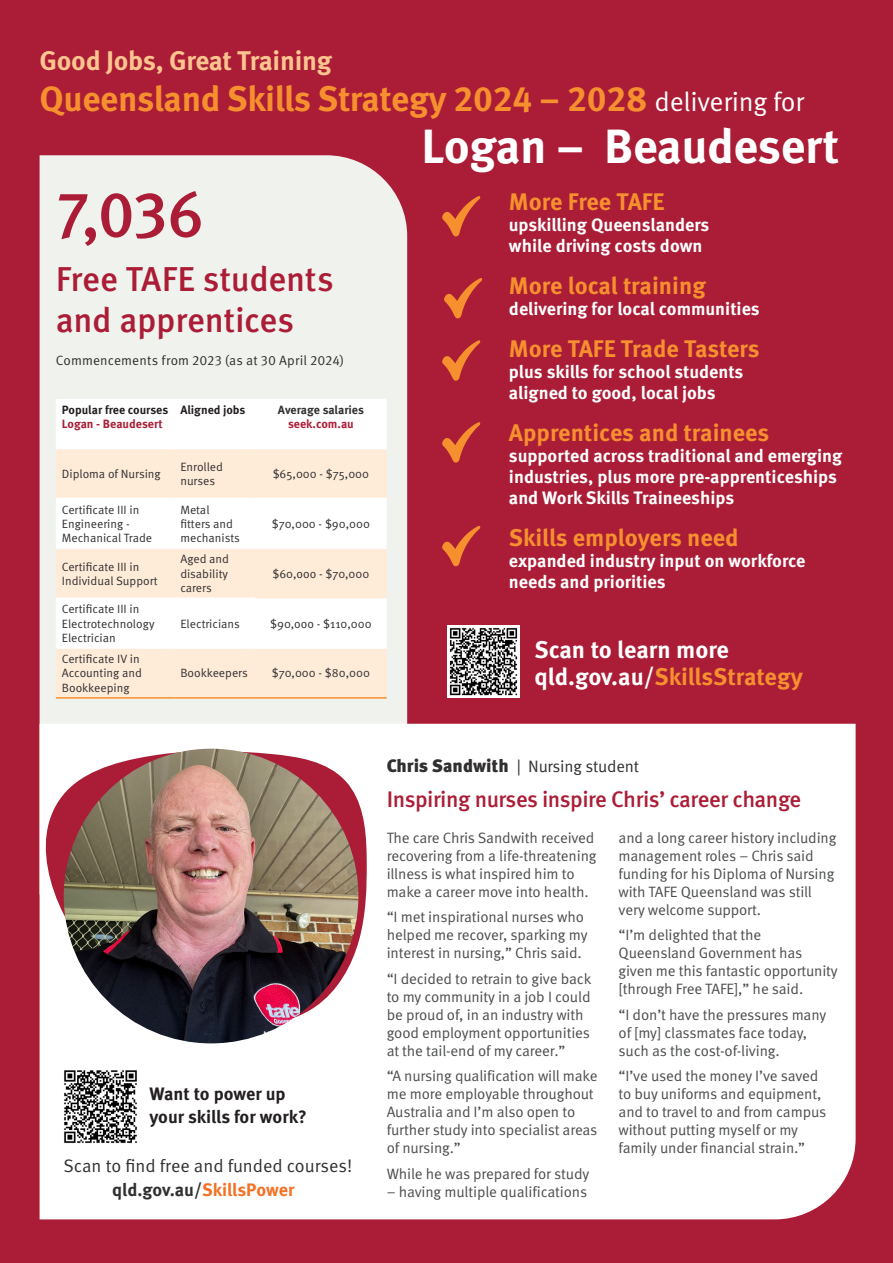
<style>
.page{position:relative;width:893px;height:1263px;background:#ab1d36}
.page>*{position:absolute;margin:0;border:0;box-sizing:border-box;transform-origin:0 0}
.Heading_1{font:500 64.5px "Meta Pro";color:#ab1d36}
.Body{font:700 48px "Meta Pro";letter-spacing:-.01em;color:#fff}
.Body-2{font:700 35.25px "Meta Pro";letter-spacing:-.01em;color:#f6902f}
.Heading_1-2{font:500 34.5px/41.4px "Meta Pro";letter-spacing:-.01em;color:#ab1d36}
.Body-3{font:700 27px "Meta Pro";letter-spacing:-.01em;color:#fcc48f}
.t1{font:700 24px "Meta Pro";color:#f6902f}
.t2{font:700 24px/27px "Meta Pro";color:#fff}
.t3{font:500 22.5px "Meta Pro";letter-spacing:-.025em;color:#ab1d36}
.t4{font:700 18px/21px "Meta Pro";color:#fff}
.t5{font:18px "Meta Pro Norm";color:#312f30}
.t6{font:700 18px/22.5px "Meta Pro";letter-spacing:-.005em;color:#231f20}
.t7{font:700 18px "Meta Pro";letter-spacing:-.005em;color:#312f30}
.quote{font:16.5px "Meta Pro Norm";letter-spacing:-.01em;color:#312f30}
.Body-4{font:15px/18px "Meta Pro Norm";letter-spacing:-.01em;color:#4b4c4d}
.Heading_1-3{font:13.5px "Meta Pro Norm";letter-spacing:.01em;color:#312f30}
.t8{font:12px/14.4px "Meta Pro Norm";color:#312f30}
.t9{font:700 12px "Meta Pro";letter-spacing:-.005em;color:#231f20}
.t10{font:700 12px "Meta Pro";color:#ab1d36}
.t11{font:700 12px "Meta Pro";letter-spacing:-.005em;color:#312f30}
.s1{font-family:"Meta Pro Norm";font-weight:400;font-size:27px;color:#fff}
.s2{color:#f6902f}
.s3{color:#f37124}
.s4{font-family:"Meta Pro";font-weight:900;font-size:18px}
</style>
<div class="page">
<svg style="left:442px;top:196px;width:38px;height:40px"></svg>
<svg style="left:442px;top:340px;width:38px;height:41px"></svg>
<svg style="left:442px;top:422px;width:38px;height:41px"></svg>
<svg style="left:444px;top:278px;width:38px;height:40px"></svg>
<svg style="left:442px;top:526px;width:38px;height:40px"></svg>
<div style="left:40px;top:155px;width:367px;height:569px;background:#eff2ed"></div>
<img style="left:448px;top:625px;width:71px;height:72px">
<div style="left:40px;top:724px;width:816px;height:495px;background:#fff"></div>
<svg style="left:39px;top:749px;width:328px;height:278px;fill:#fff"></svg>
<img style="left:64px;top:749px;width:294px;height:294px;border-radius:147px">
<img style="left:61px;top:1067px;width:78px;height:78px">
<div style="left:56px;top:399px;width:331px;height:49px;background:#fff"></div>
<svg style="left:56px;top:449px;width:331px;height:248px;background:#fef3e7"></svg>
<hr style="left:56px;top:448px;width:118px;height:1px;background:#fff">
<hr style="left:174px;top:448px;width:81px;height:1px;background:#fff">
<hr style="left:255px;top:448px;width:132px;height:1px;background:#fff">
<hr style="left:56px;top:498px;width:118px;height:1px;background:#fff">
<hr style="left:174px;top:498px;width:81px;height:1px;background:#fff">
<hr style="left:255px;top:498px;width:132px;height:1px;background:#fff">
<hr style="left:56px;top:548px;width:118px;height:1px;background:#fff">
<hr style="left:174px;top:548px;width:81px;height:1px;background:#fff">
<hr style="left:255px;top:548px;width:132px;height:1px;background:#fff">
<hr style="left:56px;top:597px;width:118px;height:2px;background:#fff">
<hr style="left:174px;top:597px;width:81px;height:2px;background:#fff">
<hr style="left:56px;top:647px;width:118px;height:2px;background:#fff">
<hr style="left:174px;top:647px;width:81px;height:2px;background:#fff">
<hr style="left:255px;top:647px;width:132px;height:2px;background:#fff">
<hr style="left:56px;top:697px;width:118px;height:2px;background:#f6902f">
<hr style="left:174px;top:697px;width:81px;height:2px;background:#f6902f">
<hr style="left:255px;top:697px;width:132px;height:2px;background:#f6902f">
<p class="Body-3" style="left:40px;top:40px;width:294px">Good Jobs, Great Training</p>
<p class="Body-2" style="left:40px;top:71px;width:766px">Queensland Skills Strategy 2024 – 2028 <span class="s1">delivering for</span></p>
<p class="Body" style="left:421px;top:109px;width:419px">Logan – Beaudesert</p>
<p class="Heading_1" style="left:56px;top:164px;width:150px">7,036</p>
<p class="Heading_1-2" style="left:56px;top:256px;width:279px">Free TAFE students and apprentices</p>
<p class="Heading_1-3" style="left:56px;top:351px;width:290px">Commencements from 2023 (as at 30 April 2024)</p>
<p class="t9" style="left:62px;top:400px;width:108px">Popular free courses</p>
<p class="t10" style="left:62px;top:415px;width:102px">Logan - Beaudesert</p>
<p class="t9" style="left:180px;top:400px;width:67px">Aligned jobs</p>
<p class="t11" style="left:278px;top:400px;width:87px">Average salaries</p>
<p class="t10" style="left:288px;top:415px;width:67px">seek.com.au</p>
<p class="t8" style="left:62px;top:466px;width:100px">Diploma of Nursing</p>
<p class="t8" style="left:180px;top:459px;width:44px">Enrolled nurses</p>
<p class="t8" style="left:273px;top:466px;width:98px">$65,000 - $75,000</p>
<p class="t8" style="left:62px;top:501px;width:92px">Certificate III in<br>Engineering -<br>Mechanical Trade</p>
<p class="t8" style="left:180px;top:501px;width:61px">Metal fitters and mechanists</p>
<p class="t8" style="left:272px;top:516px;width:100px">$70,000 - $90,000</p>
<p class="t8" style="left:62px;top:558px;width:97px">Certificate III in<br>Individual Support</p>
<p class="t8" style="left:180px;top:551px;width:50px;text-align:justify">Aged and disability carers</p>
<p class="t8" style="left:272px;top:566px;width:99px">$60,ooo - $70,000</p>
<p class="t8" style="left:62px;top:601px;width:94px">Certificate III in<br>Electrotechnology<br>Electrician</p>
<p class="t8" style="left:62px;top:651px;width:82px">Certificate IV in<br>Accounting and<br>Bookkeeping</p>
<p class="t8" style="left:180px;top:615px;width:61px">Electricians</p>
<p class="t8" style="left:270px;top:615px;width:103px">$90,ooo - $110,000</p>
<p class="t8" style="left:180px;top:665px;width:69px">Bookkeepers</p>
<p class="t8" style="left:272px;top:665px;width:100px">$70,000 - $80,000</p>
<p class="t1" style="left:509px;top:182px;width:157px">More Free TAFE</p>
<p class="t4" style="left:509px;top:213px;width:202px">upskilling Queenslanders while driving costs down</p>
<p class="t1" style="left:509px;top:266px;width:198px">More local training</p>
<p class="t4" style="left:509px;top:297px;width:252px">delivering for local communities</p>
<p class="t1" style="left:509px;top:329px;width:252px">More TAFE Trade Tasters</p>
<p class="t4" style="left:509px;top:360px;width:236px">plus skills for school students aligned to good, local jobs</p>
<p class="t1" style="left:509px;top:413px;width:262px">Apprentices and trainees</p>
<p class="t4" style="left:509px;top:444px;width:335px">supported across traditional and emerging industries, plus more pre-apprenticeships and Work Skills Traineeships</p>
<p class="t1" style="left:509px;top:518px;width:231px">Skills employers need</p>
<p class="t4" style="left:509px;top:549px;width:298px">expanded industry input on workforce needs and priorities</p>
<p class="t2" style="left:534px;top:635px;width:270px">Scan to learn more qld.gov.au/<span class="s2">SkillsStrategy</span></p>
<p class="t6" style="left:149px;top:1081px;width:159px">Want to power up your skills for work?</p>
<p class="t5" style="left:63px;top:1152px;width:290px">Scan to find free and funded courses!</p>
<p class="t7" style="left:112px;top:1175px;width:184px">qld.gov.au/<span class="s3">SkillsPower</span></p>
<p class="quote" style="left:387px;top:754px;width:254px"><span class="s4">Chris Sandwith</span> | Nursing student</p>
<p class="t3" style="left:387px;top:782px;width:416px">Inspiring nurses inspire Chris’ career change</p>
<p class="Body-4" style="left:387px;top:828px;width:211px">The care Chris Sandwith received recovering from a life-threatening illness is what inspired him to make a career move into health.</p>
<p class="Body-4" style="left:387px;top:907px;width:202px">“I met inspirational nurses who helped me recover, sparking my interest in nursing,” Chris said.</p>
<p class="Body-4" style="left:387px;top:969px;width:206px">“I decided to retrain to give back to my community in a job I could be proud of, in an industry with good employment opportunities at the tail-end of my career.”</p>
<p class="Body-4" style="left:387px;top:1066px;width:212px">“A nursing qualification will make me more employable throughout<br>Australia and I’m also open to further study into specialist areas of nursing.”</p>
<p class="Body-4" style="left:387px;top:1164px;width:204px">While he was prepared for study</p>
<p class="Body-4" style="left:387px;top:1182px;width:202px">– having multiple qualifications</p>
<p class="Body-4" style="left:619px;top:828px;width:219px">and a long career history including management roles – Chris said funding for his Diploma of Nursing with TAFE Queensland was still very welcome support.</p>
<p class="Body-4" style="left:619px;top:925px;width:221px">“I’m delighted that the<br>Queensland Government has given me this fantastic opportunity [through Free TAFE],” he said.</p>
<p class="Body-4" style="left:619px;top:1005px;width:209px">“I don’t have the pressures many of [my] classmates face today, such as the cost-of-living.</p>
<p class="Body-4" style="left:619px;top:1066px;width:209px">“I’ve used the money I’ve saved to buy uniforms and equipment, and to travel to and from campus without putting myself or my family under financial strain.”</p>
</div>
